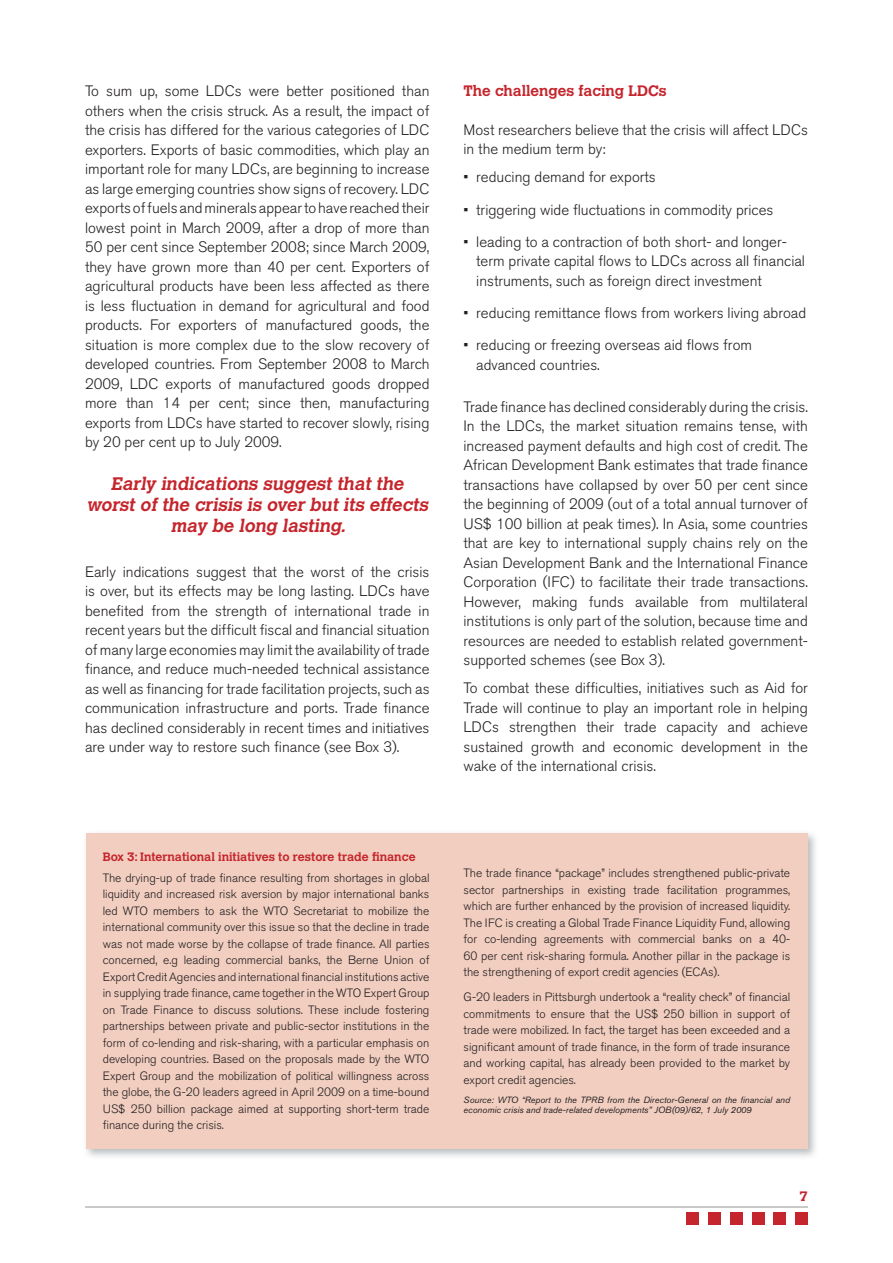
<style>
.page{position:relative;width:893px;height:1263px;background:#fff}
.page>*{position:absolute;margin:0;border:0;box-sizing:border-box;transform-origin:0 0}
.t1{font:italic 700 18px/21px "Calvert MT Std";color:#c5252c;text-align:center}
.t2{font:300 15px/19.5px "Akzidenz Grotesk BE";color:#231f20;text-align:justify}
.t3{font:700 15px "Calvert MT Std";color:#c5252c}
.t4{font:700 13.5px "Calvert MT Std";color:#c5252c}
.t5{font:300 12px/16.5px "Akzidenz Grotesk BE";color:#231f20;text-align:justify}
.t6{font:700 12px "Calvert MT Std";color:#c5252c}
.t7{font:italic 9px/10.5px "Akzidenz Grotesk BE";color:#231f20}
</style>
<div class="page">
<hr style="left:85px;top:1207px;width:723px;height:1px;background:#939598">
<div style="left:686px;top:1212px;width:13px;height:13px;background:#c5252c"></div>
<div style="left:708px;top:1212px;width:13px;height:13px;background:#c5252c"></div>
<div style="left:730px;top:1212px;width:13px;height:13px;background:#c5252c"></div>
<div style="left:752px;top:1212px;width:12px;height:13px;background:#c5252c"></div>
<div style="left:773px;top:1212px;width:13px;height:13px;background:#c5252c"></div>
<div style="left:795px;top:1212px;width:13px;height:13px;background:#c5252c"></div>
<div style="left:86px;top:833px;width:721px;height:315px;background:#f1cec0"></div>
<p class="t2" style="left:85px;top:83px;width:346px">To sum up, some LDCs were better positioned than others when the crisis struck. As a result, the impact of the crisis has differed for the various categories of LDC exporters. Exports of basic commodities, which play an important role for many LDCs, are beginning to increase as large emerging countries show signs of recovery. LDC exports of fuels and minerals appear to have reached their lowest point in March 2009, after a drop of more than 50 per cent since September 2008; since March 2009, they have grown more than 40 per cent. Exporters of agricultural products have been less affected as there is less fluctuation in demand for agricultural and food products. For exporters of manufactured goods, the situation is more complex due to the slow recovery of developed countries. From September 2008 to March 2009, LDC exports of manufactured goods dropped more than 14 per cent; since then, manufacturing exports from LDCs have started to recover slowly, rising by 20 per cent up to July 2009.</p>
<p class="t1" style="left:86px;top:474px;width:346px">Early indications suggest that the worst of the crisis is over but its effects may be long lasting.</p>
<p class="t2" style="left:85px;top:563px;width:346px">Early indications suggest that the worst of the crisis is over, but its effects may be long lasting. LDCs have benefited from the strength of international trade in recent years but the difficult fiscal and financial situation of many large economies may limit the availability of trade finance, and reduce much-needed technical assistance as well as financing for trade facilitation projects, such as communication infrastructure and ports. Trade finance has declined considerably in recent times and initiatives are under way to restore such finance (see Box 3).</p>
<p class="t3" style="left:463px;top:85px;width:205px">The challenges facing LDCs</p>
<p class="t2" style="left:463px;top:122px;width:346px">Most researchers believe that the crisis will affect LDCs in the medium term by:</p>
<p class="t2" style="left:463px;top:169px;width:194px">• reducing demand for exports</p>
<p class="t2" style="left:463px;top:201px;width:312px">• triggering wide fluctuations in commodity prices</p>
<p class="t2" style="left:476px;top:234px;width:330px;text-align:left;text-indent:-13px">• leading to a contraction of both short- and longer&shy;term private capital flows to LDCs across all financial instruments, such as foreign direct investment</p>
<p class="t2" style="left:463px;top:305px;width:344px">• reducing remittance flows from workers living abroad</p>
<p class="t2" style="left:476px;top:337px;width:277px;text-indent:-13px">• reducing or freezing overseas aid flows from advanced countries.</p>
<p class="t2" style="left:463px;top:399px;width:346px">Trade finance has declined considerably during the crisis.<br>In the LDCs, the market situation remains tense, with increased payment defaults and high cost of credit. The African Development Bank estimates that trade finance transactions have collapsed by over 50 per cent since the beginning of 2009 (out of a total annual turnover of US$ 100 billion at peak times). In Asia, some countries that are key to international supply chains rely on the Asian Development Bank and the International Finance Corporation (IFC) to facilitate their trade transactions.<br>However, making funds available from multilateral institutions is only part of the solution, because time and resources are needed to establish related government&shy;supported schemes (see Box 3).</p>
<p class="t2" style="left:463px;top:680px;width:346px">To combat these difficulties, initiatives such as Aid for Trade will continue to play an important role in helping LDCs strengthen their trade capacity and achieve sustained growth and economic development in the wake of the international crisis.</p>
<p class="t6" style="left:103px;top:852px;width:314px">Box 3: International initiatives to restore trade finance</p>
<p class="t5" style="left:103px;top:871px;width:328px">The drying-up of trade finance resulting from shortages in global liquidity and increased risk aversion by major international banks led WTO members to ask the WTO Secretariat to mobilize the international community over this issue so that the decline in trade was not made worse by the collapse of trade finance. All parties concerned, e.g leading commercial banks, the Berne Union of Export Credit Agencies and international financial institutions active in supplying trade finance, came together in the WTO Expert Group on Trade Finance to discuss solutions. These include fostering partnerships between private and public-sector institutions in the form of co-lending and risk-sharing, with a particular emphasis on developing countries. Based on the proposals made by the WTO Expert Group and the mobilization of political willingness across the globe, the G-20 leaders agreed in April 2009 on a time-bound US$ 250 billion package aimed at supporting short-term trade finance during the crisis.</p>
<p class="t5" style="left:463px;top:866px;width:328px">The trade finance “package” includes strengthened public-private sector partnerships in existing trade facilitation programmes, which are further enhanced by the provision of increased liquidity.<br>The IFC is creating a Global Trade Finance Liquidity Fund, allowing for co-lending agreements with commercial banks on a 40- 60 per cent risk-sharing formula. Another pillar in the package is the strengthening of export credit agencies (ECAs).</p>
<p class="t5" style="left:463px;top:990px;width:328px">G-20 leaders in Pittsburgh undertook a “reality check” of financial commitments to ensure that the US$ 250 billion in support of trade were mobilized. In fact, the target has been exceeded and a significant amount of trade finance, in the form of trade insurance and working capital, has already been provided to the market by export credit agencies.</p>
<p class="t7" style="left:463px;top:1095px;width:328px">Source: WTO “Report to the TPRB from the Director-General on the financial and economic crisis and trade-related developments” JOB(09)/62, 1 July 2009</p>
<p class="t4" style="left:800px;top:1191px;width:10px">7</p>
</div>
